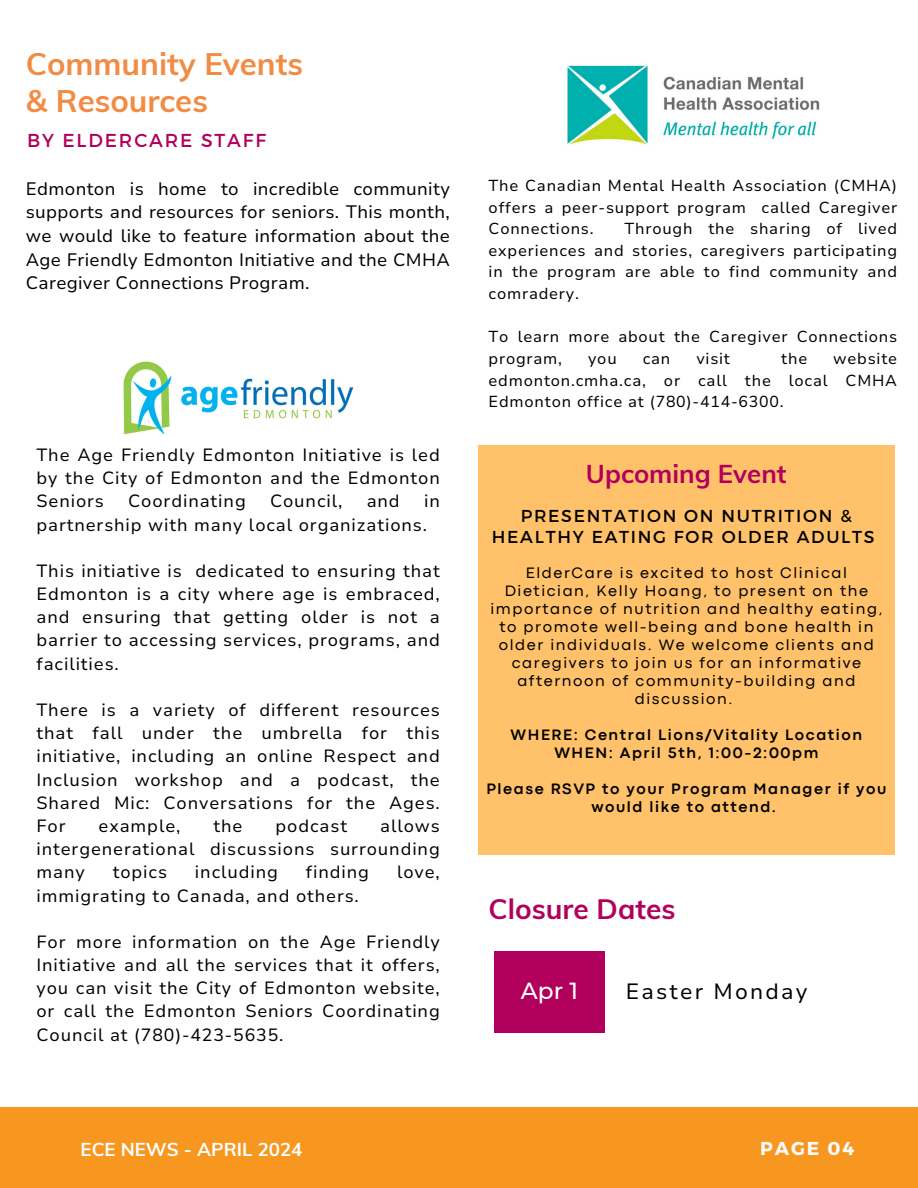
<style>
.page{position:relative;width:918px;height:1188px;background:#fff}
.page>*{position:absolute;margin:0;border:0;box-sizing:border-box;transform-origin:0 0}
.t1{font:700 31.2px/37.2px "Muli";color:#f28b43}
.t2{font:700 28.05px "Muli";color:#b1005c}
.t3{font:700 25.8px "Muli";color:#b1005c}
.t4{font:500 23.25px "Montserrat";color:#fff}
.t5{font:22.05px "Nunito Sans 10 pt";letter-spacing:.1em;color:#000}
.t6{font:700 18.75px "Muli";color:#fff}
.t7{font:18.75px "Montserrat";letter-spacing:.1em;color:#b1005c}
.t8{font:700 18.75px "Montserrat";letter-spacing:.1em;color:#fafafa}
.t9{font:18px/23.7px "Nunito Sans 10 pt";letter-spacing:.02em;color:#000;text-align:justify}
.t10{font:17.7px/23.2px "Nunito Sans 10 pt";letter-spacing:.05em;color:#000;text-align:justify}
.t11{font:17.25px/20.2px "Montserrat";letter-spacing:.1em;color:#000;text-align:center}
.t12{font:15.9px/21.6px "Nunito Sans 10 pt";letter-spacing:.05em;color:#000;text-align:justify}
.t13{font:15.75px/18px "Codec Pro";letter-spacing:.1em;color:#000;text-align:center}
.t14{font:700 15.75px/18px "Codec Pro";letter-spacing:.1em;color:#000;text-align:center}
</style>
<div class="page">
<div style="left:0;top:1107px;width:918px;height:81px;background:#f8971f"></div>
<div style="left:494px;top:951px;width:111px;height:82px;background:#b1005c"></div>
<img style="left:123px;top:361px;width:231px;height:74px">
<img style="left:567px;top:64px;width:253px;height:82px">
<div style="left:478px;top:446px;width:417px;height:409px;background:#ffc26a"></div>
<p class="t1" style="left:26px;top:44px;width:279px">Community Events &amp; Resources</p>
<h6 class="t7" style="left:27px;top:128px;width:241px">BY ELDERCARE STAFF</h6>
<h6 class="t9" style="left:26px;top:177px;width:426px">Edmonton is home to incredible community supports and resources for seniors. This month, we would like to feature information about the Age Friendly Edmonton Initiative and the CMHA Caregiver Connections Program.</h6>
<h2 class="t10" style="left:36px;top:444px;width:405px">The Age Friendly Edmonton Initiative is led by the City of Edmonton and the Edmonton Seniors</h2>
<h2 class="t10" style="left:128px;top:490px;width:119px">Coordinating</h2>
<h2 class="t10" style="left:270px;top:490px;width:74px">Council,</h2>
<h2 class="t10" style="left:367px;top:490px;width:35px">and</h2>
<h2 class="t10" style="left:36px;top:490px;width:405px;text-indent:388px">in partnership with many local organizations.</h2>
<h1 class="t10" style="left:36px;top:559px;width:405px">This initiative is dedicated to ensuring that Edmonton is a city where age is embraced, and ensuring that getting older is not a barrier to accessing services, programs, and facilities.</h1>
<h2 class="t10" style="left:36px;top:699px;width:405px">There is a variety of different resources that fall under the umbrella for this initiative, including an online Respect and Inclusion workshop and a podcast, the Shared Mic: Conversations for the Ages.<br>For</h2>
<h2 class="t10" style="left:36px;top:815px;width:405px;text-indent:344px">allows intergenerational discussions surrounding many</h2>
<h2 class="t10" style="left:99px;top:815px;width:83px">example,</h2>
<h2 class="t10" style="left:214px;top:815px;width:30px">the</h2>
<h2 class="t10" style="left:276px;top:815px;width:73px">podcast</h2>
<h2 class="t10" style="left:113px;top:861px;width:56px">topics</h2>
<h2 class="t10" style="left:195px;top:861px;width:85px">including</h2>
<h2 class="t10" style="left:306px;top:861px;width:65px">finding</h2>
<h2 class="t10" style="left:397px;top:861px;width:44px">love,</h2>
<h2 class="t10" style="left:36px;top:884px;width:324px">immigrating to Canada, and others.</h2>
<h3 class="t10" style="left:36px;top:930px;width:405px">For more information on the Age Friendly Initiative and all the services that it offers, you can visit the City of Edmonton website, or call the Edmonton Seniors Coordinating Council at (780)-423-5635.</h3>
<h4 class="t12" style="left:489px;top:175px;width:410px">The Canadian Mental Health Association (CMHA) offers a peer-support program called Caregiver Connections.</h4>
<h4 class="t12" style="left:489px;top:218px;width:410px;text-indent:136px">Through the sharing of lived experiences and stories, caregivers participating in the program are able to find community and comradery.</h4>
<h4 class="t12" style="left:489px;top:326px;width:410px">To learn more about the Caregiver Connections program,</h4>
<h4 class="t12" style="left:489px;top:348px;width:410px;text-indent:345px">website edmonton.cmha.ca, or call the local CMHA Edmonton office at (780)-414-6300.</h4>
<h4 class="t12" style="left:588px;top:348px;width:30px">you</h4>
<h4 class="t12" style="left:643px;top:348px;width:29px">can</h4>
<h4 class="t12" style="left:696px;top:348px;width:35px">visit</h4>
<h4 class="t12" style="left:781px;top:348px;width:28px">the</h4>
<p class="t3" style="left:586px;top:457px;width:202px">Upcoming Event</p>
<h6 class="t11" style="left:492px;top:505px;width:384px">PRESENTATION ON NUTRITION &amp;<br>HEALTHY EATING FOR OLDER ADULTS</h6>
<h5 class="t13" style="left:490px;top:564px;width:394px">ElderCare is excited to host Clinical Dietician, Kelly Hoang, to present on the importance of nutrition and healthy eating, to promote well-being and bone health in older individuals. We welcome clients and caregivers to join us for an informative afternoon of community-building and discussion.</h5>
<p class="t14" style="left:511px;top:726px;width:353px">WHERE: Central Lions/Vitality Location</p>
<p class="t14" style="left:554px;top:744px;width:266px">WHEN: April 5th, 1:00-2:00pm</p>
<p class="t14" style="left:487px;top:780px;width:401px">Please RSVP to your Program Manager if you would like to attend.</p>
<h6 class="t2" style="left:489px;top:891px;width:188px">Closure Dates</h6>
<p class="t4" style="left:521px;top:976px;width:59px">Apr 1</p>
<p class="t5" style="left:626px;top:977px;width:183px">Easter Monday</p>
<h1 class="t6" style="left:81px;top:1137px;width:223px">ECE NEWS - APRIL 2024</h1>
<h5 class="t8" style="left:760px;top:1136px;width:96px">PAGE 04</h5>
</div>
